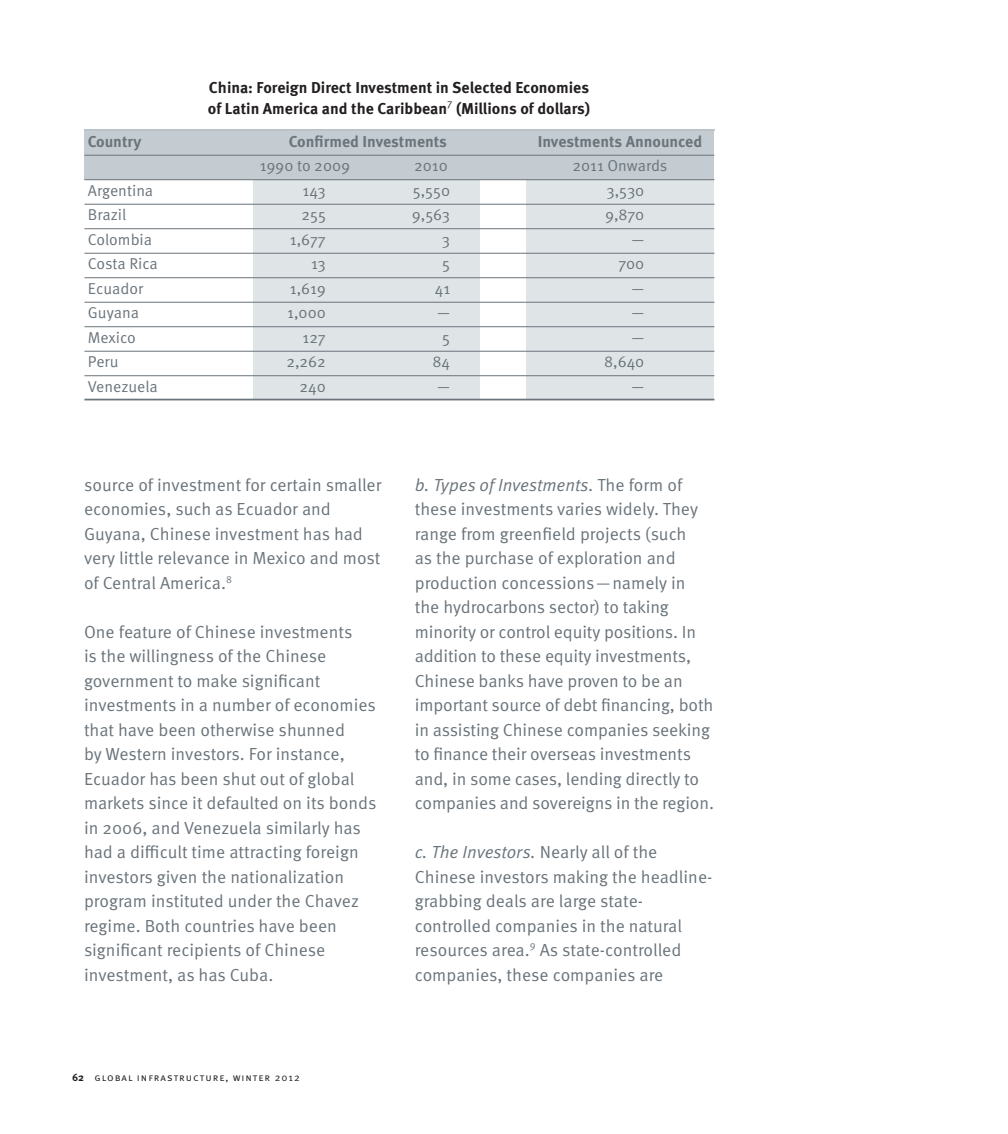
<style>
.page{position:relative;width:1008px;height:1134px;background:#fff}
.page>*{position:absolute;margin:0;border:0;box-sizing:border-box;transform-origin:0 0}
.t1{font:17.5px/24.5px "Meta Pro";letter-spacing:-.005em;color:#6a747b}
.t2{font:15.75px "Meta Pro";letter-spacing:-.005em;color:#6a747b}
.t3{font:700 15.75px/21px "Meta Pro";color:#231f20}
.t4{font:700 15.75px "Meta Pro";color:#6a747b}
.t5{font:10.5px "Meta Pro";letter-spacing:.1em;color:#231f20}
.s1{font-style:italic}
.s2{font-weight:700}
</style>
<div class="page">
<div style="left:253px;top:130px;width:227px;height:270px;background:#dfe4e7"></div>
<div style="left:526px;top:130px;width:188px;height:270px;background:#dfe4e7"></div>
<div style="left:84px;top:131px;width:630px;height:49px;background:#c4ccd2"></div>
<hr style="left:84px;top:155px;width:630px;height:1px;background:#6a747b">
<hr style="left:84px;top:179px;width:630px;height:1px;background:#6a747b">
<hr style="left:84px;top:204px;width:630px;height:1px;background:#6a747b">
<hr style="left:84px;top:228px;width:630px;height:1px;background:#6a747b">
<hr style="left:84px;top:253px;width:630px;height:1px;background:#6a747b">
<hr style="left:84px;top:277px;width:630px;height:1px;background:#6a747b">
<hr style="left:84px;top:302px;width:630px;height:1px;background:#6a747b">
<hr style="left:84px;top:326px;width:630px;height:1px;background:#6a747b">
<hr style="left:84px;top:351px;width:630px;height:1px;background:#6a747b">
<hr style="left:84px;top:375px;width:630px;height:1px;background:#6a747b">
<hr style="left:84px;top:399px;width:630px;height:1px;background:#6a747b">
<hr style="left:84px;top:129px;width:630px;height:2px;background:#c4ccd2">
<p class="t3" style="left:208px;top:77px;width:384px">China: Foreign Direct Investment in Selected Economies of Latin America and the Caribbean<sup>7</sup> (Millions of dollars)</p>
<p class="t4" style="left:88px;top:131px;width:55px">Country</p>
<p class="t4" style="left:289px;top:131px;width:160px">Confirmed Investments</p>
<p class="t4" style="left:538px;top:131px;width:166px">Investments Announced</p>
<p class="t2" style="left:260px;top:156px;width:92px">1990 to 2009</p>
<p class="t2" style="left:414px;top:156px;width:35px">2010</p>
<p class="t2" style="left:572px;top:156px;width:97px">2011 Onwards</p>
<p class="t2" style="left:88px;top:181px;width:67px">Argentina</p>
<p class="t2" style="left:303px;top:181px;width:25px">143</p>
<p class="t2" style="left:413px;top:181px;width:39px">5,550</p>
<p class="t2" style="left:606px;top:181px;width:39px">3,530</p>
<p class="t2" style="left:88px;top:205px;width:40px">Brazil</p>
<p class="t2" style="left:302px;top:205px;width:26px">255</p>
<p class="t2" style="left:412px;top:205px;width:40px">9,563</p>
<p class="t2" style="left:605px;top:205px;width:41px">9,870</p>
<p class="t2" style="left:88px;top:230px;width:66px">Colombia</p>
<p class="t2" style="left:290px;top:230px;width:38px">1,677</p>
<p class="t2" style="left:442px;top:230px;width:10px">3</p>
<p class="t2" style="left:631px;top:230px;width:14px">—</p>
<p class="t2" style="left:88px;top:254px;width:71px">Costa Rica</p>
<p class="t2" style="left:311px;top:254px;width:16px">13</p>
<p class="t2" style="left:442px;top:254px;width:9px">5</p>
<p class="t2" style="left:618px;top:254px;width:28px">700</p>
<p class="t2" style="left:88px;top:279px;width:57px">Ecuador</p>
<p class="t2" style="left:290px;top:279px;width:38px">1,619</p>
<p class="t2" style="left:435px;top:279px;width:17px">41</p>
<p class="t2" style="left:631px;top:279px;width:14px">—</p>
<p class="t2" style="left:88px;top:303px;width:53px">Guyana</p>
<p class="t2" style="left:287px;top:303px;width:40px">1,000</p>
<p class="t2" style="left:437px;top:303px;width:14px">—</p>
<p class="t2" style="left:631px;top:303px;width:14px">—</p>
<p class="t2" style="left:88px;top:328px;width:50px">Mexico</p>
<p class="t2" style="left:303px;top:328px;width:25px">127</p>
<p class="t2" style="left:442px;top:328px;width:9px">5</p>
<p class="t2" style="left:631px;top:328px;width:14px">—</p>
<p class="t2" style="left:88px;top:352px;width:32px">Peru</p>
<p class="t2" style="left:286px;top:352px;width:41px">2,262</p>
<p class="t2" style="left:432px;top:352px;width:19px">84</p>
<p class="t2" style="left:604px;top:352px;width:42px">8,640</p>
<p class="t2" style="left:88px;top:377px;width:71px">Venezuela</p>
<p class="t2" style="left:300px;top:377px;width:28px">240</p>
<p class="t2" style="left:437px;top:377px;width:14px">—</p>
<p class="t2" style="left:631px;top:377px;width:14px">—</p>
<p class="t1" style="left:84px;top:473px;width:299px">source of investment for certain smaller economies, such as Ecuador and Guyana, Chinese investment has had very little relevance in Mexico and most of Central America.<sup>8</sup></p>
<p class="t1" style="left:84px;top:620px;width:294px">One feature of Chinese investments<br>is the willingness of the Chinese government to make significant investments in a number of economies that have been otherwise shunned<br>by Western investors. For instance, Ecuador has been shut out of global markets since it defaulted on its bonds in 2006, and Venezuela similarly has had a difficult time attracting foreign investors given the nationalization program instituted under the Chavez regime. Both countries have been significant recipients of Chinese investment, as has Cuba.</p>
<p class="t1" style="left:415px;top:473px;width:301px"><span class="s1">b. Types of Investments.</span> The form of these investments varies widely. They range from greenfield projects (such<br>as the purchase of exploration and production concessions—namely in the hydrocarbons sector) to taking minority or control equity positions. In addition to these equity investments, Chinese banks have proven to be an important source of debt financing, both in assisting Chinese companies seeking to finance their overseas investments and, in some cases, lending directly to companies and sovereigns in the region.</p>
<p class="t1" style="left:415px;top:840px;width:299px"><span class="s1">c. The Investors.</span> Nearly all of the Chinese investors making the headline&shy;grabbing deals are large state&shy;controlled companies in the natural resources area.<sup>9</sup> As state-controlled companies, these companies are</p>
<p class="t5" style="left:72px;top:1071px;width:229px"><span class="s2">62</span> global infrastructure, winter 2012</p>
</div>
